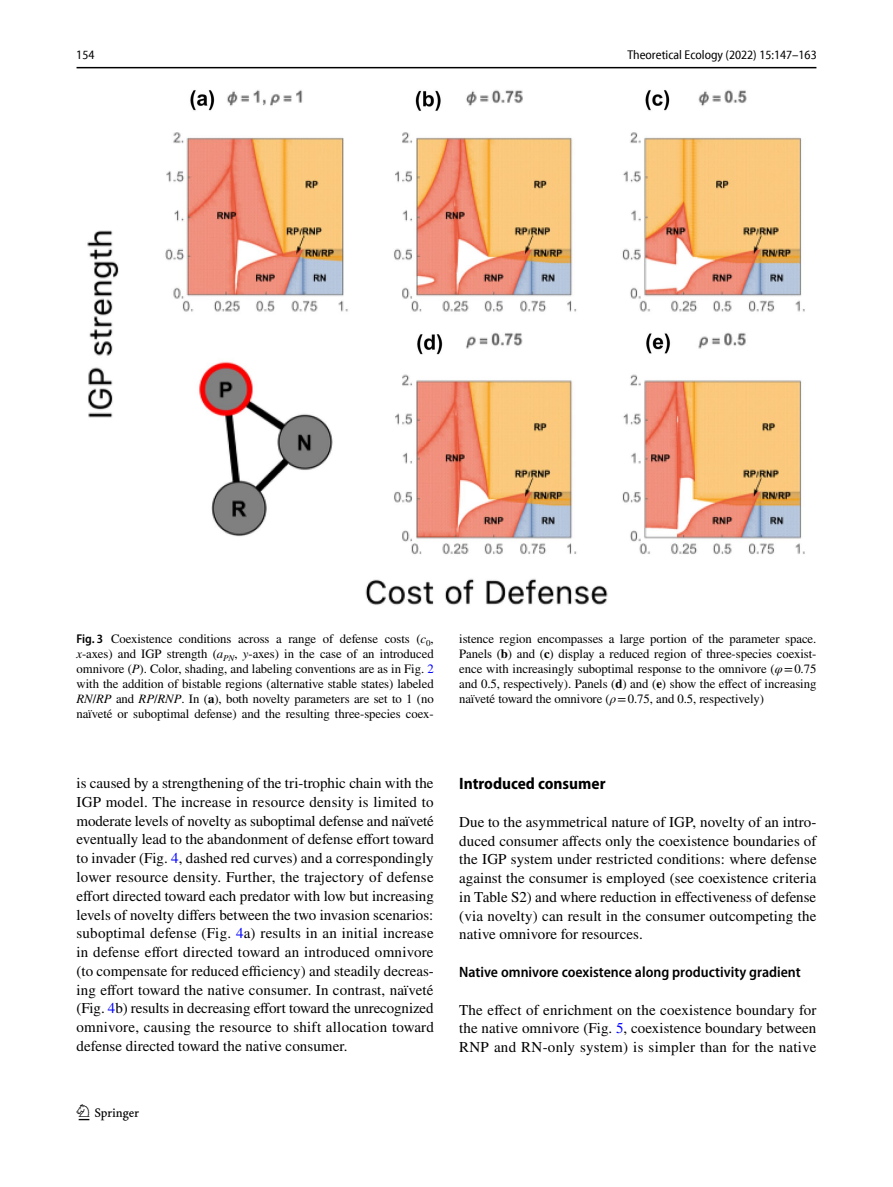
<style>
.page{position:relative;width:893px;height:1187px;background:#fff}
.page>*{position:absolute;margin:0;border:0;box-sizing:border-box;transform-origin:0 0}
.t1{font:22.5px "Springnew Regular 2";color:#000}
.t2{font:700 semi-condensed 16.5px "Myriad Pro";color:#000}
.t3{font:15px/18.8px "STIX";letter-spacing:.005em;color:#000;text-align:justify}
.t4{font:600 semi-condensed 15px "Myriad Pro";color:#000}
.t5{font:12.75px/15px "STIX";letter-spacing:-.005em;color:#000;text-align:justify}
.t6{font:semi-condensed 12.75px "Myriad Pro Unic";color:#000}
.s1{font-family:"Myriad Pro";font-weight:600;font-stretch:semi-condensed}
.s2{font-style:italic}
.s3{color:#00f}
.s4{font-weight:700}
</style>
<div class="page">
<hr style="left:77px;top:67px;width:739px;height:1px;background:#000">
<img style="left:87px;top:90px;width:718px;height:515px">
<p class="t6" style="left:76px;top:50px;width:20px">154</p>
<p class="t6" style="left:627px;top:50px;width:191px">Theoretical Ecology (2022) 15:147–163</p>
<p class="t5" style="left:77px;top:631px;width:359px"><span class="s1">Fig. 3</span> Coexistence conditions across a range of defense costs (<span class="s2">c</span><sub>0</sub>, <span class="s2">x</span>-axes) and IGP strength (<span class="s2">a</span><sub>PN</sub>, <span class="s2">y</span>-axes) in the case of an introduced omnivore (<span class="s2">P</span>). Color, shading, and labeling conventions are as in Fig. <span class="s3">2 </span>with the addition of bistable regions (alternative stable states) labeled <span class="s2">RN</span>/<span class="s2">RP</span> and <span class="s2">RP</span>/<span class="s2">RNP</span>. In (<span class="s4">a</span>), both novelty parameters are set to 1 (no naïveté or suboptimal defense) and the resulting three-species coex-</p>
<p class="t5" style="left:459px;top:631px;width:359px">istence region encompasses a large portion of the parameter space.<br>Panels (<span class="s4">b</span>) and (<span class="s4">c</span>) display a reduced region of three-species coexist&shy;ence with increasingly suboptimal response to the omnivore (<span class="s2">φ</span>=0.75 and 0.5, respectively). Panels (<span class="s4">d</span>) and (<span class="s4">e</span>) show the effect of increasing naïveté toward the omnivore (<span class="s2">ρ</span>=0.75, and 0.5, respectively)</p>
<p class="t3" style="left:77px;top:774px;width:359px">is caused by a strengthening of the tri-trophic chain with the IGP model. The increase in resource density is limited to moderate levels of novelty as suboptimal defense and naïveté eventually lead to the abandonment of defense effort toward to invader (Fig. <span class="s3">4</span>, dashed red curves) and a correspondingly lower resource density. Further, the trajectory of defense effort directed toward each predator with low but increasing levels of novelty differs between the two invasion scenarios: suboptimal defense (Fig. <span class="s3">4</span>a) results in an initial increase in defense effort directed toward an introduced omnivore (to compensate for reduced efficiency) and steadily decreas&shy;ing effort toward the native consumer. In contrast, naïveté (Fig. <span class="s3">4</span>b) results in decreasing effort toward the unrecognized omnivore, causing the resource to shift allocation toward defense directed toward the native consumer.</p>
<p class="t2" style="left:459px;top:774px;width:148px">Introduced consumer</p>
<p class="t3" style="left:459px;top:813px;width:359px">Due to the asymmetrical nature of IGP, novelty of an intro&shy;duced consumer affects only the coexistence boundaries of the IGP system under restricted conditions: where defense against the consumer is employed (see coexistence criteria in Table S2) and where reduction in effectiveness of defense (via novelty) can result in the consumer outcompeting the native omnivore for resources.</p>
<p class="t4" style="left:459px;top:963px;width:343px">Native omnivore coexistence along productivity gradient</p>
<p class="t3" style="left:459px;top:1001px;width:359px">The effect of enrichment on the coexistence boundary for the native omnivore (Fig. <span class="s3">5</span>, coexistence boundary between RNP and RN-only system) is simpler than for the native</p>
<h1 class="t1" style="left:79px;top:1104px;width:62px">1 3</h1>
</div>
